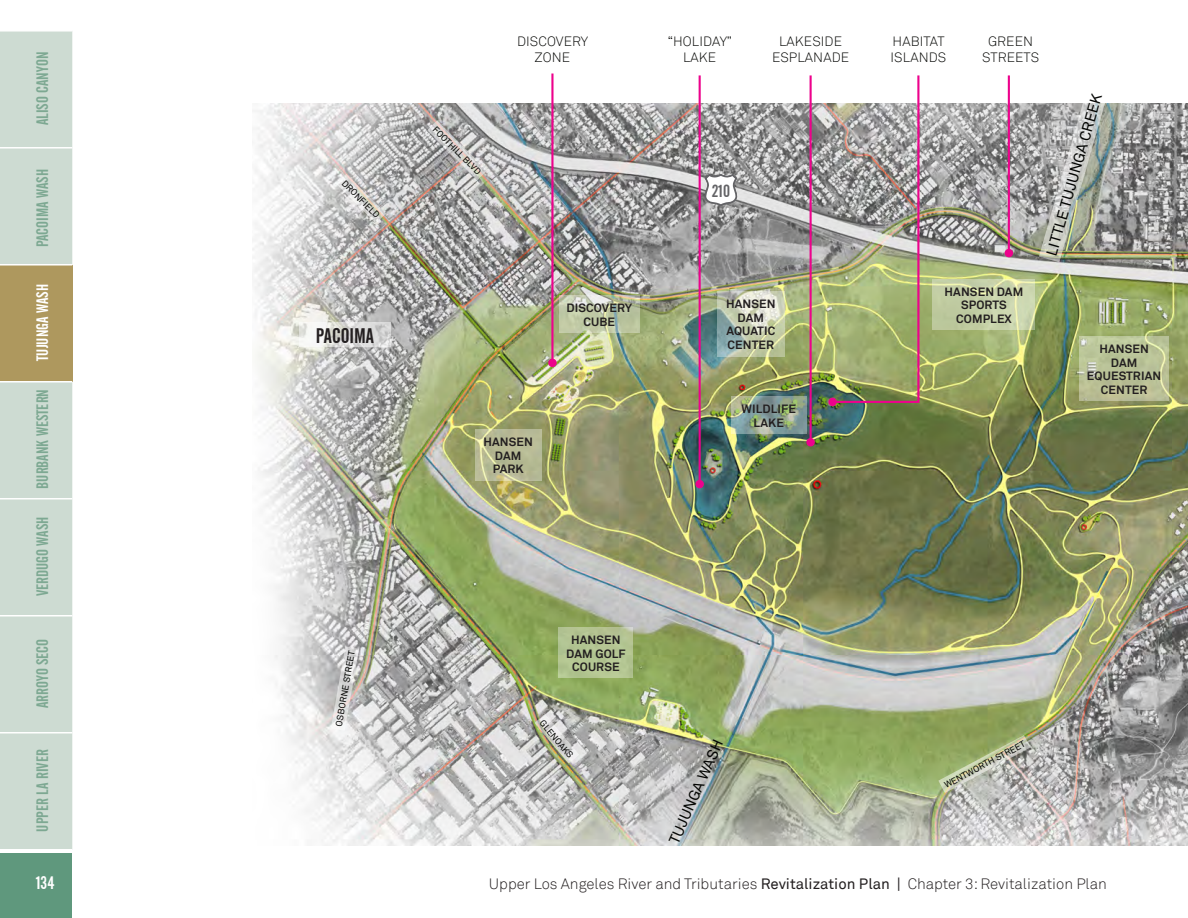
<style>
.page{position:relative;width:1188px;height:918px;background:#fff}
.page>*{position:absolute;margin:0;border:0;box-sizing:border-box;transform-origin:0 0}
.DesignArea_City{font:21px "Alternate Gothic No 2 BT";color:#231f20}
.t1{font:18px "Alternate Gothic No 2 BT";color:#fff}
.t2{font:17.25px "Alternate Gothic No 2 BT";color:#636366}
.t3{font:16.5px "Alternate Gothic No 2 BT";color:#7da892}
.t4{font:16.5px "Alternate Gothic No 2 BT";color:#fff}
.t5{font:300 15px "Akkurat TT";color:#231f20}
.Wash{font:15px "Akkurat TT";color:#040503}
.Design_Area_Side_Cal{font:300 13.5px/16.2px "Akkurat TT";letter-spacing:.01em;color:#040503;text-align:center}
.DesignArea_Point_of{font:700 12px/13.5px "Akkurat TT";letter-spacing:.01em;color:#231f20;text-align:center}
.DesignArea_Street{font:9px "Akkurat TT";color:#040503}
.s1{font-weight:400}
</style>
<div class="page">
<img style="left:252px;top:104px;width:936px;height:742px">
<div style="left:0;top:32px;width:72px;height:817px;background:#cddbd2"></div>
<div style="left:0;top:265px;width:72px;height:117px;background:#ae985e"></div>
<hr style="left:0;top:147px;width:72px;height:2px;background:#fff">
<hr style="left:0;top:498px;width:72px;height:2px;background:#fff">
<hr style="left:0;top:615px;width:72px;height:2px;background:#fff">
<hr style="left:0;top:732px;width:72px;height:2px;background:#fff">
<hr style="left:0;top:264px;width:72px;height:2px;background:#fff">
<hr style="left:0;top:381px;width:72px;height:2px;background:#fff">
<svg style="left:475px;top:430px;width:67px;height:51px;background:#babc96"></svg>
<svg style="left:717px;top:291px;width:68px;height:65px;background:#c2ccb6"></svg>
<div style="left:559px;top:628px;width:74px;height:50px;background:#b3c592"></div>
<svg style="left:731px;top:396px;width:75px;height:38px;background:#91a694"></svg>
<svg style="left:933px;top:279px;width:102px;height:51px;background:#c7d1a7"></svg>
<svg style="left:1080px;top:337px;width:89px;height:64px;background:#bbc399"></svg>
<svg style="left:427px;top:120px;width:60px;height:60px;background:#b6b3b2"></svg>
<svg style="left:336px;top:174px;width:50px;height:50px;background:#c9c7c6"></svg>
<svg style="left:331px;top:646px;width:28px;height:85px;background:#d1d0d0"></svg>
<svg style="left:534px;top:714px;width:45px;height:50px;background:#bdbdb3"></svg>
<svg style="left:938px;top:735px;width:93px;height:58px;background:#adb693"></svg>
<svg style="left:703px;top:171px;width:35px;height:37px"></svg>
<svg style="left:559px;top:295px;width:81px;height:38px;background:#c0c8aa"></svg>
<img style="left:1039px;top:103px;width:69px;height:159px">
<hr style="left:699px;top:75px;width:2px;height:409px;background:#ed028c">
<div style="left:695px;top:480px;width:9px;height:8px;background:#ed028c;border-radius:50%"></div>
<hr style="left:551px;top:73px;width:3px;height:290px;background:#ed028c">
<div style="left:548px;top:359px;width:9px;height:8px;background:#ed028c;border-radius:50%"></div>
<hr style="left:810px;top:75px;width:2px;height:367px;background:#ed028c">
<div style="left:806px;top:438px;width:9px;height:8px;background:#ed028c;border-radius:50%"></div>
<hr style="left:1008px;top:75px;width:2px;height:178px;background:#ed028c">
<div style="left:1005px;top:249px;width:8px;height:8px;background:#ed028c;border-radius:50%"></div>
<img style="left:830px;top:75px;width:91px;height:329px">
<div style="left:828px;top:398px;width:9px;height:8px;background:#ed028c;border-radius:50%"></div>
<svg style="left:299px;top:323px;width:92px;height:24px"></svg>
<div style="left:0;top:853px;width:72px;height:65px;background:#5f987d"></div>
<h3 class="t3" style="left:33px;top:125px;width:75px;rotate:-90deg">ALISO CANYON</h3>
<h3 class="t3" style="left:33px;top:247px;width:80px;rotate:-90deg">PACOIMA WASH</h3>
<h3 class="t4" style="left:33px;top:361px;width:78px;rotate:-90deg">TUJUNGA WASH</h3>
<h3 class="t3" style="left:33px;top:489px;width:101px;rotate:-90deg">BURBANK WESTERN</h3>
<h3 class="t3" style="left:33px;top:596px;width:81px;rotate:-90deg">VERDUGO WASH</h3>
<h3 class="t3" style="left:33px;top:708px;width:71px;rotate:-90deg">ARROYO SECO</h3>
<h3 class="t3" style="left:33px;top:832px;width:84px;rotate:-90deg">UPPER LA RIVER</h3>
<p class="DesignArea_Street" style="left:347px;top:178px;width:51px;rotate:45deg">DRONFIELD</p>
<p class="DesignArea_City" style="left:316px;top:324px;width:60px">PACOIMA</p>
<p class="DesignArea_Street" style="left:438px;top:124px;width:65px;rotate:45deg">FOOTHILL BLVD</p>
<p class="Design_Area_Side_Cal" style="left:668px;top:33px;width:66px">“HOLIDAY”<br>LAKE</p>
<p class="Design_Area_Side_Cal" style="left:779px;top:33px;width:64px">LAKESIDE</p>
<p class="Design_Area_Side_Cal" style="left:517px;top:33px;width:73px">DISCOVERY<br>ZONE</p>
<p class="Design_Area_Side_Cal" style="left:988px;top:33px;width:47px">GREEN</p>
<p class="Design_Area_Side_Cal" style="left:891px;top:33px;width:57px;text-align:left">HABITAT<br>ISLANDS</p>
<p class="Design_Area_Side_Cal" style="left:772px;top:50px;width:79px">ESPLANADE</p>
<p class="Design_Area_Side_Cal" style="left:982px;top:50px;width:58px">STREETS</p>
<p class="DesignArea_Point_of" style="left:567px;top:301px;width:67px">DISCOVERY</p>
<p class="DesignArea_Point_of" style="left:583px;top:315px;width:33px">CUBE</p>
<p class="t2" style="left:712px;top:181px;width:20px">210</p>
<p class="DesignArea_Point_of" style="left:726px;top:297px;width:51px">HANSEN<br>DAM<br>AQUATIC<br>CENTER</p>
<p class="DesignArea_Point_of" style="left:742px;top:402px;width:56px">WILDLIFE<br>LAKE</p>
<p class="DesignArea_Point_of" style="left:945px;top:284px;width:80px">HANSEN DAM</p>
<p class="DesignArea_Point_of" style="left:956px;top:298px;width:57px">SPORTS<br>COMPLEX</p>
<p class="Wash" style="left:1043px;top:253px;width:169px;rotate:-74deg">LITTLE TUJUNGA CREEK</p>
<p class="DesignArea_Point_of" style="left:1099px;top:342px;width:51px">HANSEN<br>DAM</p>
<p class="DesignArea_Point_of" style="left:1087px;top:369px;width:76px">EQUESTRIAN<br>CENTER</p>
<p class="DesignArea_Point_of" style="left:483px;top:435px;width:51px">HANSEN<br>DAM<br>PARK</p>
<p class="DesignArea_Street" style="left:334px;top:725px;width:78px;rotate:-80deg">OSBORNE STREET</p>
<p class="DesignArea_Point_of" style="left:566px;top:633px;width:61px">HANSEN<br>DAM GOLF<br>COURSE</p>
<p class="DesignArea_Street" style="left:546px;top:718px;width:48px;rotate:50deg">GLENOAKS</p>
<p class="Wash" style="left:665px;top:839px;width:114px;rotate:-66deg">TUJUNGA WASH</p>
<p class="DesignArea_Street" style="left:942px;top:781px;width:92px;rotate:-28deg">WENTWORTH STREET</p>
<h2 class="t1" style="left:36px;top:873px;width:20px">134</h2>
<p class="t5" style="left:489px;top:875px;width:620px">Upper Los Angeles River and Tributaries <span class="s1">Revitalization Plan |</span> Chapter 3: Revitalization Plan</p>
</div>
